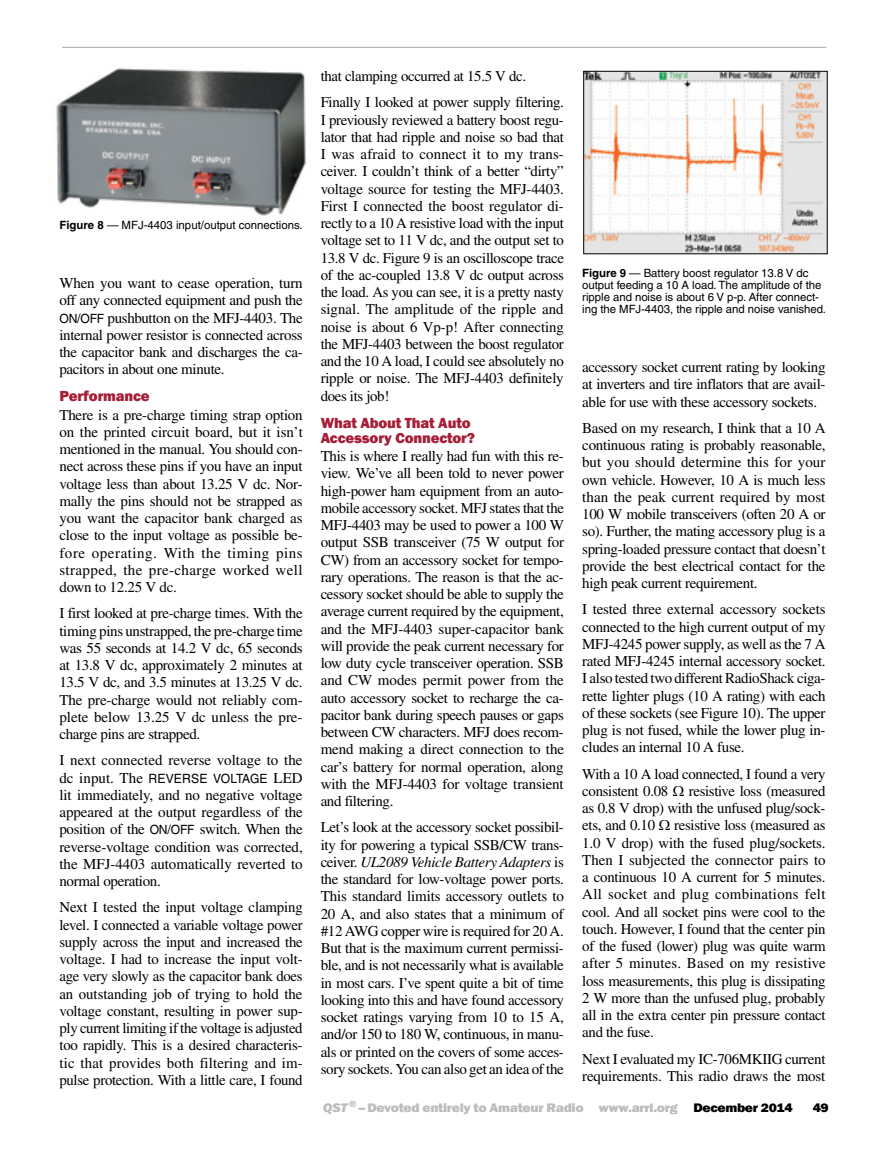
<style>
.page{position:relative;width:885px;height:1161px;background:#fff}
.page>*{position:absolute;margin:0;border:0;box-sizing:border-box;transform-origin:0 0}
.Body_Text{font:15px/17.2px "Times";letter-spacing:-.02em;color:#000;text-align:justify}
.Subhead_1{font:800 15px/15px "Franklin Gothic";letter-spacing:-.01em;color:#a51e36}
.t1{font:800 12.75px "Franklin Gothic";letter-spacing:-.025em;color:#babcbe;scale:1.1 1}
.t2{font:800 12.75px "Franklin Gothic";color:#000;scale:1.1 1}
.t3{font:11.4px/12px "Helvetica";letter-spacing:-.005em;color:#000}
.s1{font-weight:700}
.s2{font-family:"Helvetica";font-size:12.75px}
.s3{font-style:italic}
.s4{color:#000}
</style>
<div class="page">
<hr style="left:62px;top:47px;width:764px;height:1px;background:#a7a9ac">
<img style="left:55px;top:68px;width:251px;height:148px">
<img style="left:585px;top:73px;width:240px;height:179px">
<div style="left:583px;top:71px;width:244px;height:183px;border:1px solid #000"></div>
<p class="t3" style="left:59px;top:219px;width:245px"><span class="s1">Figure 8</span> — MFJ-4403 input/output connections.</p>
<p class="Body_Text" style="left:59px;top:274px;width:245px">When you want to cease operation, turn off any connected equipment and push the <span class="s2">ON/OFF</span> pushbutton on the MFJ-4403. The internal power resistor is connected across the capacitor bank and discharges the ca&shy;pacitors in about one minute.</p>
<p class="Subhead_1" style="left:59px;top:389px;width:92px">Performance</p>
<p class="Body_Text" style="left:59px;top:406px;width:245px">There is a pre-charge timing strap option on the printed circuit board, but it isn’t mentioned in the manual. You should con&shy;nect across these pins if you have an input voltage less than about 13.25 V dc. Nor&shy;mally the pins should not be strapped as you want the capacitor bank charged as close to the input voltage as possible be&shy;fore operating. With the timing pins strapped, the pre-charge worked well down to 12.25 V dc.</p>
<p class="Body_Text" style="left:59px;top:605px;width:245px">I first looked at pre-charge times. With the timing pins unstrapped, the pre-charge time was 55 seconds at 14.2 V dc, 65 seconds at 13.8 V dc, approximately 2 minutes at 13.5 V dc, and 3.5 minutes at 13.25 V dc.<br>The pre-charge would not reliably com&shy;plete below 13.25 V dc unless the pre&shy;charge pins are strapped.</p>
<p class="Body_Text" style="left:59px;top:752px;width:245px">I next connected reverse voltage to the dc input. The <span class="s2">REVERSE VOLTAGE</span> LED lit immediately, and no negative voltage appeared at the output regardless of the position of the <span class="s2">ON/OFF</span> switch. When the reverse-voltage condition was corrected, the MFJ-4403 automatically reverted to normal operation.</p>
<p class="Body_Text" style="left:59px;top:899px;width:245px">Next I tested the input voltage clamping level. I connected a variable voltage power supply across the input and increased the voltage. I had to increase the input volt&shy;age very slowly as the capacitor bank does an outstanding job of trying to hold the voltage constant, resulting in power sup&shy;ply current limiting if the voltage is adjusted too rapidly. This is a desired characteris&shy;tic that provides both filtering and im&shy;pulse protection. With a little care, I found</p>
<p class="Body_Text" style="left:320px;top:67px;width:207px">that clamping occurred at 15.5 V dc.</p>
<p class="Body_Text" style="left:320px;top:94px;width:245px">Finally I looked at power supply filtering.<br>I previously reviewed a battery boost regu&shy;lator that had ripple and noise so bad that I was afraid to connect it to my trans&shy;ceiver. I couldn’t think of a better “dirty” voltage source for testing the MFJ-4403.<br>First I connected the boost regulator di&shy;rectly to a 10 A resistive load with the input voltage set to 11 V dc, and the output set to 13.8 V dc. Figure 9 is an oscilloscope trace of the ac-coupled 13.8 V dc output across the load. As you can see, it is a pretty nasty signal. The amplitude of the ripple and noise is about 6 Vp-p! After connecting the MFJ-4403 between the boost regulator and the 10 A load, I could see absolutely no ripple or noise. The MFJ-4403 definitely does its job!</p>
<p class="Subhead_1" style="left:320px;top:415px;width:156px">What About That Auto<br>Accessory Connector?</p>
<p class="Body_Text" style="left:320px;top:447px;width:245px">This is where I really had fun with this re&shy;view. We’ve all been told to never power high-power ham equipment from an auto&shy;mobile accessory socket. MFJ states that the MFJ-4403 may be used to power a 100 W output SSB transceiver (75 W output for CW) from an accessory socket for tempo&shy;rary operations. The reason is that the ac&shy;cessory socket should be able to supply the average current required by the equipment, and the MFJ-4403 super-capacitor bank will provide the peak current necessary for low duty cycle transceiver operation. SSB and CW modes permit power from the auto accessory socket to recharge the ca&shy;pacitor bank during speech pauses or gaps between CW characters. MFJ does recom&shy;mend making a direct connection to the car’s battery for normal operation, along with the MFJ-4403 for voltage transient and filtering.</p>
<p class="Body_Text" style="left:320px;top:819px;width:245px">Let’s look at the accessory socket possibil&shy;ity for powering a typical SSB/CW trans&shy;ceiver. <span class="s3">UL2089 Vehicle Battery Adapters</span> is the standard for low-voltage power ports.<br>This standard limits accessory outlets to 20 A, and also states that a minimum of #12 AWG copper wire is required for 20 A.<br>But that is the maximum current permissi&shy;ble, and is not necessarily what is available in most cars. I’ve spent quite a bit of time looking into this and have found accessory socket ratings varying from 10 to 15 A, and/or 150 to 180 W, continuous, in manu&shy;als or printed on the covers of some acces&shy;sory sockets. You can also get an idea of the</p>
<p class="t3" style="left:582px;top:266px;width:245px"><span class="s1">Figure 9</span> — Battery boost regulator 13.8 V dc output feeding a 10 A load. The amplitude of the ripple and noise is about 6 V p-p. After connect&shy;ing the MFJ-4403, the ripple and noise vanished.</p>
<p class="Body_Text" style="left:582px;top:358px;width:245px">accessory socket current rating by looking at inverters and tire inflators that are avail&shy;able for use with these accessory sockets.</p>
<p class="Body_Text" style="left:582px;top:419px;width:245px">Based on my research, I think that a 10 A continuous rating is probably reasonable, but you should determine this for your own vehicle. However, 10 A is much less than the peak current required by most 100 W mobile transceivers (often 20 A or so). Further, the mating accessory plug is a spring-loaded pressure contact that doesn’t provide the best electrical contact for the high peak current requirement.</p>
<p class="Body_Text" style="left:582px;top:601px;width:245px">I tested three external accessory sockets connected to the high current output of my MFJ-4245 power supply, as well as the 7 A rated MFJ-4245 internal accessory socket.<br>I also tested two different RadioShack ciga&shy;rette lighter plugs (10 A rating) with each of these sockets (see Figure 10). The upper plug is not fused, while the lower plug in&shy;cludes an internal 10 A fuse.</p>
<p class="Body_Text" style="left:582px;top:765px;width:245px">With a 10 A load connected, I found a very consistent 0.08</p>
<p class="Body_Text" style="left:582px;top:782px;width:245px;text-indent:106px">resistive loss (measured as 0.8 V drop) with the unfused plug/sock&shy;ets, and 0.10</p>
<p class="Body_Text" style="left:582px;top:817px;width:245px;text-indent:92px">resistive loss (measured as 1.0 V drop) with the fused plug/sockets.<br>Then I subjected the connector pairs to a continuous 10 A current for 5 minutes.<br>All socket and plug combinations felt cool. And all socket pins were cool to the touch. However, I found that the center pin of the fused (lower) plug was quite warm after 5 minutes. Based on my resistive loss measurements, this plug is dissipating 2 W more than the unfused plug, probably all in the extra center pin pressure contact and the fuse.</p>
<p class="Body_Text" style="left:582px;top:1050px;width:245px">Next I evaluated my IC-706MKIIG current requirements. This radio draws the most</p>
<p class="t1" style="left:323px;top:1099px;width:428px"><span class="s3">QST</span><sup>®</sup>– Devoted entirely to Amateur Radio www.arrl.org <span class="s4">December 2014</span></p>
<p class="t2" style="left:812px;top:1099px;width:16px">49</p>
</div>
